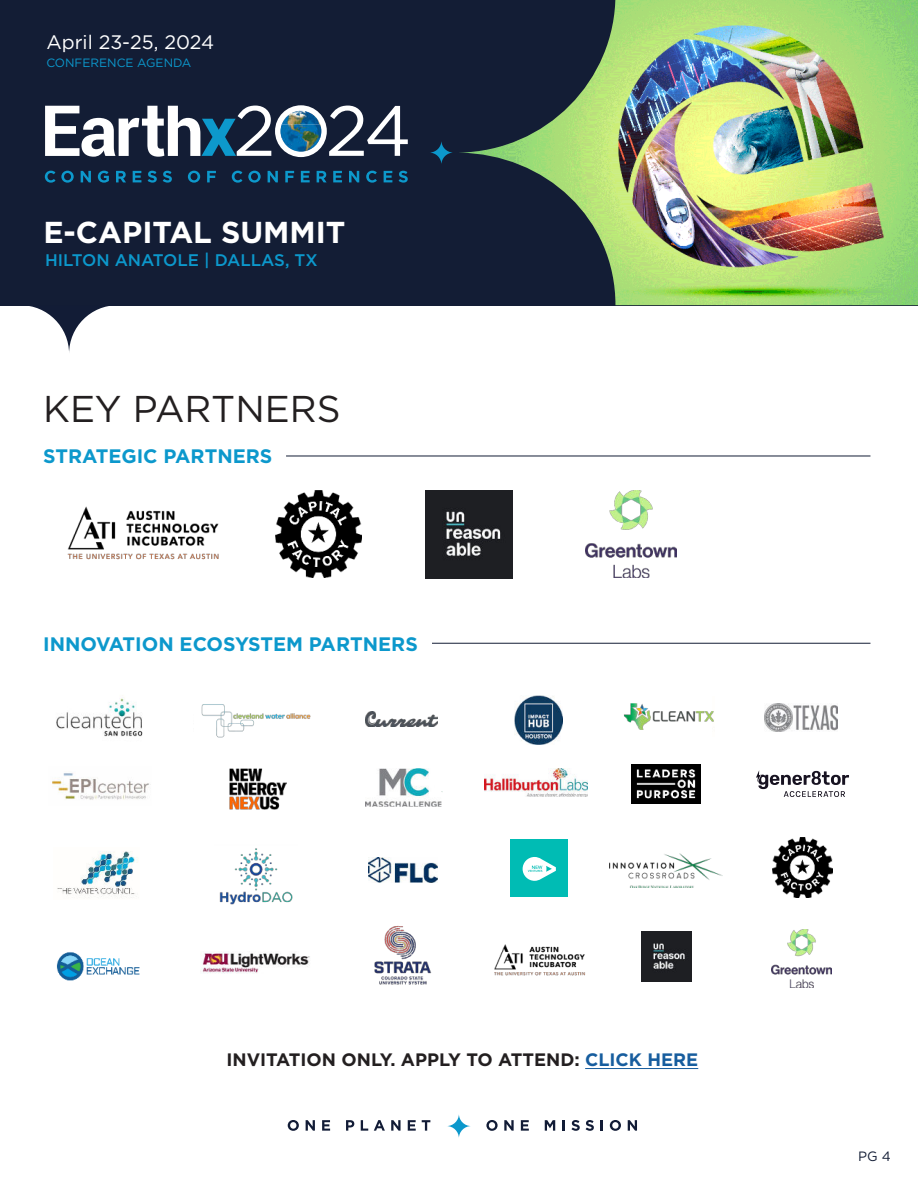
<style>
.page{position:relative;width:918px;height:1188px;background:#fff}
.page>*{position:absolute;margin:0;border:0;box-sizing:border-box;transform-origin:0 0}
.t1{font:37.35px "Gotham";color:#231f20}
.t2{font:700 30.3px "Gotham";color:#fff}
.t3{font:700 19.5px "Gotham";color:#0c98cc}
.t4{font:19.5px "Gotham";color:#fff}
.t5{font:700 18px "Gotham";color:#231f20}
.t6{font:500 16.8px "Gotham";color:#0c98cc}
.t7{font:13.5px "Gotham";color:#131d35}
.t8{font:12px "Gotham";color:#0c98cc}
.s1{color:#175d9e}
</style>
<div class="page">
<div style="left:0;top:0;width:918px;height:305px;background:#131d35"></div>
<svg style="left:288px;top:1120px;width:11px;height:11px"></svg>
<svg style="left:306px;top:1120px;width:9px;height:11px"></svg>
<svg style="left:322px;top:1120px;width:8px;height:11px"></svg>
<svg style="left:346px;top:1120px;width:8px;height:11px"></svg>
<svg style="left:361px;top:1120px;width:7px;height:11px"></svg>
<svg style="left:374px;top:1120px;width:11px;height:11px"></svg>
<svg style="left:391px;top:1120px;width:10px;height:11px"></svg>
<svg style="left:408px;top:1120px;width:8px;height:11px"></svg>
<svg style="left:422px;top:1120px;width:8px;height:11px"></svg>
<svg style="left:486px;top:1120px;width:12px;height:11px"></svg>
<svg style="left:504px;top:1120px;width:10px;height:11px"></svg>
<svg style="left:521px;top:1120px;width:8px;height:11px"></svg>
<svg style="left:545px;top:1120px;width:10px;height:11px"></svg>
<svg style="left:563px;top:1120px;width:2px;height:11px"></svg>
<svg style="left:571px;top:1120px;width:9px;height:11px"></svg>
<svg style="left:586px;top:1120px;width:8px;height:11px"></svg>
<svg style="left:601px;top:1120px;width:2px;height:11px"></svg>
<svg style="left:610px;top:1120px;width:11px;height:11px"></svg>
<svg style="left:628px;top:1120px;width:9px;height:11px"></svg>
<svg style="left:447px;top:1114px;width:24px;height:24px"></svg>
<svg style="left:45px;top:171px;width:29px;height:12px"></svg>
<svg style="left:81px;top:171px;width:10px;height:11px"></svg>
<svg style="left:98px;top:171px;width:11px;height:12px"></svg>
<svg style="left:116px;top:171px;width:10px;height:11px"></svg>
<svg style="left:133px;top:171px;width:8px;height:11px"></svg>
<svg style="left:148px;top:171px;width:9px;height:12px"></svg>
<svg style="left:163px;top:171px;width:9px;height:12px"></svg>
<svg style="left:188px;top:171px;width:12px;height:12px"></svg>
<svg style="left:207px;top:171px;width:9px;height:11px"></svg>
<svg style="left:232px;top:171px;width:10px;height:12px"></svg>
<svg style="left:248px;top:171px;width:13px;height:12px"></svg>
<svg style="left:268px;top:171px;width:10px;height:11px"></svg>
<svg style="left:285px;top:171px;width:9px;height:11px"></svg>
<svg style="left:301px;top:171px;width:9px;height:11px"></svg>
<svg style="left:317px;top:171px;width:10px;height:11px"></svg>
<svg style="left:333px;top:171px;width:9px;height:11px"></svg>
<svg style="left:349px;top:171px;width:10px;height:11px"></svg>
<svg style="left:366px;top:171px;width:11px;height:12px"></svg>
<svg style="left:384px;top:171px;width:8px;height:11px"></svg>
<svg style="left:399px;top:171px;width:9px;height:12px"></svg>
<svg style="left:45px;top:105px;width:363px;height:52px"></svg>
<div style="left:280px;top:111px;width:41px;height:41px;background:#e8f1f6;border-radius:50%"></div>
<img style="left:282px;top:111px;width:38px;height:13px">
<img style="left:280px;top:124px;width:41px;height:14px">
<img style="left:282px;top:138px;width:38px;height:14px">
<svg style="left:21px;top:305px;width:97px;height:48px"></svg>
<img style="left:459px;top:0;width:459px;height:305px">
<svg style="left:429px;top:140px;width:25px;height:25px"></svg>
<hr style="left:585px;top:1068px;width:113px;height:1px;background:#175d9e">
<hr style="left:286px;top:456px;width:584px;height:1px;background:#131d35">
<hr style="left:432px;top:643px;width:438px;height:1px;background:#131d35">
<img style="left:773px;top:838px;width:59px;height:59px">
<img style="left:275px;top:491px;width:87px;height:86px">
<img style="left:609px;top:854px;width:114px;height:34px">
<img style="left:632px;top:764px;width:68px;height:39px">
<div style="left:510px;top:839px;width:58px;height:58px;background:#00bcb4"></div>
<svg style="left:523px;top:857px;width:33px;height:24px"></svg>
<svg style="left:756px;top:770px;width:93px;height:27px"></svg>
<img style="left:67px;top:506px;width:152px;height:54px">
<img style="left:494px;top:944px;width:92px;height:32px">
<img style="left:425px;top:490px;width:88px;height:1px">
<img style="left:425px;top:491px;width:88px;height:87px">
<img style="left:641px;top:931px;width:51px;height:4px">
<img style="left:642px;top:932px;width:49px;height:49px">
<img style="left:586px;top:490px;width:91px;height:87px">
<img style="left:771px;top:930px;width:61px;height:58px">
<img style="left:56px;top:698px;width:87px;height:39px">
<img style="left:57px;top:851px;width:81px;height:47px">
<img style="left:374px;top:926px;width:58px;height:59px">
<img style="left:52px;top:773px;width:99px;height:27px">
<img style="left:201px;top:704px;width:110px;height:34px">
<img style="left:219px;top:848px;width:74px;height:48px">
<img style="left:219px;top:896px;width:74px;height:9px">
<img style="left:201px;top:952px;width:109px;height:22px">
<img style="left:229px;top:769px;width:57px;height:40px">
<img style="left:366px;top:712px;width:72px;height:14px">
<img style="left:369px;top:858px;width:68px;height:25px">
<img style="left:485px;top:769px;width:102px;height:28px">
<svg style="left:365px;top:768px;width:77px;height:39px"></svg>
<img style="left:624px;top:703px;width:90px;height:27px">
<img style="left:514px;top:695px;width:49px;height:50px">
<img style="left:765px;top:703px;width:73px;height:29px">
<img style="left:56px;top:952px;width:84px;height:29px">
<p class="t4" style="left:46px;top:34px;width:169px">April 23-25, 2024</p>
<p class="t8" style="left:46px;top:58px;width:147px">CONFERENCE AGENDA</p>
<h2 class="t2" style="left:43px;top:214px;width:304px">E-CAPITAL SUMMIT</h2>
<p class="t6" style="left:45px;top:252px;width:274px">HILTON ANATOLE | DALLAS, TX</p>
<h1 class="t1" style="left:43px;top:393px;width:299px">KEY PARTNERS</h1>
<p class="t3" style="left:43px;top:449px;width:231px">STRATEGIC PARTNERS</p>
<p class="t3" style="left:43px;top:636px;width:376px">INNOVATION ECOSYSTEM PARTNERS</p>
<p class="t5" style="left:226px;top:1053px;width:473px">INVITATION ONLY. APPLY TO ATTEND: <span class="s1">CLICK HERE</span></p>
<p class="t7" style="left:858px;top:1150px;width:34px">PG 4</p>
</div>
